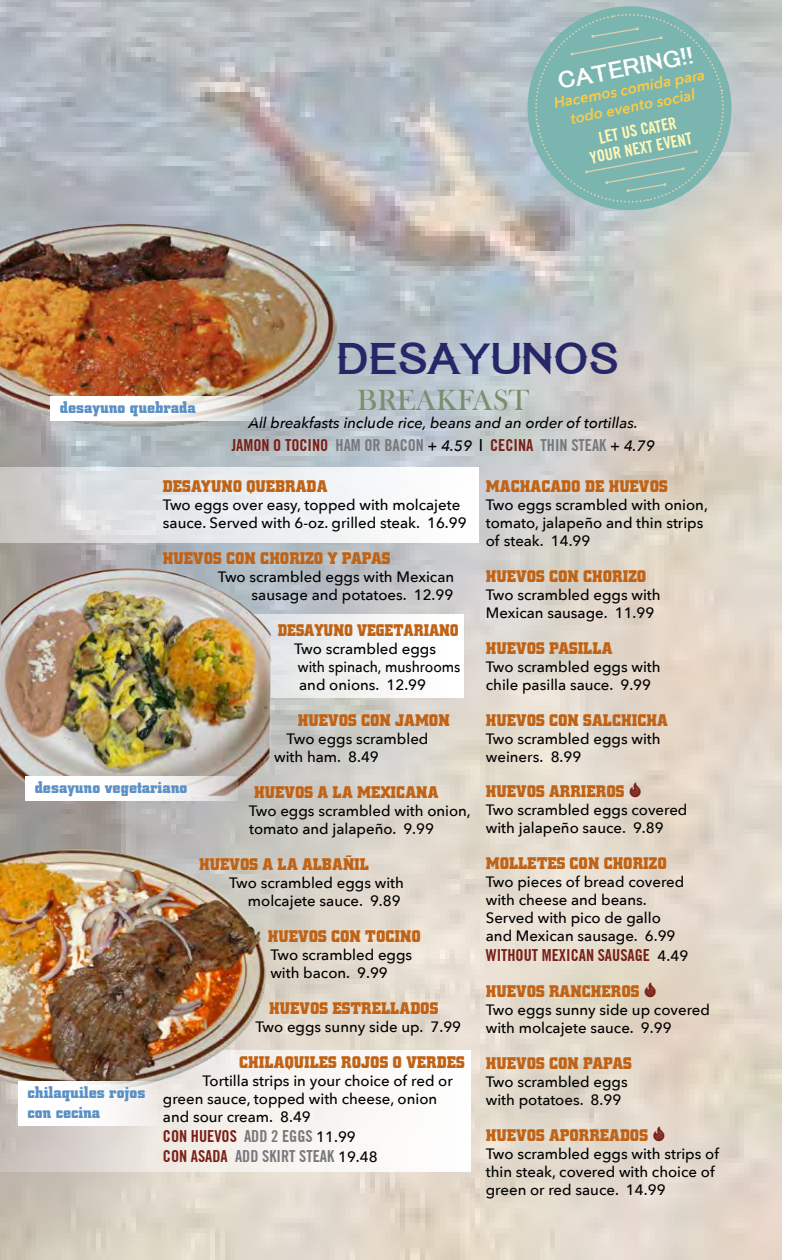
<style>
.page{position:relative;width:810px;height:1260px;background:#fff}
.page>*{position:absolute;margin:0;border:0;box-sizing:border-box;transform-origin:0 0}
.t1{font:37.5px "Tequila Sunrise";letter-spacing:.05em;color:#252769}
.t2{font:30px "Bask Old Face";color:#7a8f6d}
.t3{font:20px "Tequila Sunrise";color:#fff}
.t4{font:700 17.5px "City D";color:#c06316}
.t5{font:700 17.5px/20px "City D";color:#5a90c6}
.t6{font:700 17.5px "City D";color:#c06316;scale:.95 1}
.t7{font:700 condensed 16.25px/20px "Commerce Black Condensed S Si";color:#77787b}
.t8{font:700 condensed 16.25px "Commerce Black Condensed S Si";color:#791e16}
.t9{font:700 condensed 16.25px/18px "Commerce Black Condensed S Si";color:#fff9b8;text-align:center}
.t10{font:500 15px/18px "Avenir Next";color:#000}
.t11{font:italic 500 15px "Avenir Next";color:#000}
.t12{font:italic 600 15px/18px "Avenir Next";color:#ffcc41;text-align:center}
.s1{color:#791e16}
.s2{font-family:"Avenir Next";font-weight:500;font-style:italic;font-stretch:normal;font-size:15px;color:#000}
.s3{color:#000}
.s4{font-family:"Avenir Next";font-weight:500;font-stretch:normal;font-size:15px;color:#000}
.s5{font-family:"Veneer Extras";font-weight:400;font-size:20px;color:#791e16}
</style>
<div class="page">
<img style="left:0;top:0;width:781px;height:1260px">
<svg style="left:0;top:467px;width:478px;height:75px"></svg>
<svg style="left:278px;top:615px;width:186px;height:83px;fill:#f4f4f3"></svg>
<div style="left:0;top:1050px;width:471px;height:122px;background:linear-gradient(to right,#d2cac4,#fff)"></div>
<svg style="left:519px;top:0;width:221px;height:219px;background:#bcc3c5"></svg>
<svg style="left:529px;top:8px;width:201px;height:201px;background:#89b8b4"></svg>
<img style="left:0;top:209px;width:336px;height:267px">
<img style="left:0;top:846px;width:282px;height:266px">
<div style="left:18px;top:1081px;width:140px;height:45px;background:linear-gradient(to right,#fff,#f1efec)"></div>
<svg style="left:50px;top:396px;width:213px;height:25px"></svg>
<img style="left:0;top:551px;width:278px;height:251px">
<svg style="left:25px;top:776px;width:213px;height:25px"></svg>
<h3 class="t3" style="left:556px;top:70px;width:139px;rotate:-11deg">CATERING!!</h3>
<p class="t12" style="left:552px;top:94px;width:155px;rotate:-11deg">Hacemos comida para todo evento social</p>
<p class="t9" style="left:585px;top:131px;width:105px;rotate:-11deg">LET US CATER<br>YOUR NEXT EVENT</p>
<p class="t5" style="left:60px;top:398px;width:138px">desayuno quebrada</p>
<h1 class="t1" style="left:338px;top:337px;width:282px">DESAYUNOS</h1>
<h2 class="t2" style="left:357px;top:384px;width:174px">BREAKFAST</h2>
<p class="t11" style="left:249px;top:410px;width:391px">All breakfasts include rice, beans and an order of tortillas.</p>
<p class="t7" style="left:232px;top:435px;width:424px"><span class="s1">JAMON O TOCINO</span> HAM OR BACON <span class="s2">+ 4.59</span> <span class="s3">|</span> <span class="s1">CECINA</span> THIN STEAK <span class="s2">+ 4.79</span></p>
<p class="t4" style="left:163px;top:476px;width:166px">DESAYUNO QUEBRADA</p>
<p class="t10" style="left:163px;top:495px;width:305px">Two eggs over easy, topped with molcajete sauce. Served with 6-oz. grilled steak. 16.99</p>
<p class="t4" style="left:163px;top:548px;width:229px">HUEVOS CON CHORIZO Y PAPAS</p>
<p class="t10" style="left:218px;top:567px;width:238px;text-align:right">Two scrambled eggs with Mexican sausage and potatoes. 12.99</p>
<p class="t6" style="left:278px;top:620px;width:192px">DESAYUNO VEGETARIANO</p>
<p class="t10" style="left:294px;top:639px;width:168px">Two scrambled eggs with spinach, mushrooms and onions. 12.99</p>
<p class="t4" style="left:298px;top:710px;width:153px">HUEVOS CON JAMON</p>
<p class="t10" style="left:274px;top:729px;width:156px;text-indent:12px">Two eggs scrambled with ham. 8.49</p>
<p class="t4" style="left:254px;top:782px;width:186px">HUEVOS A LA MEXICANA</p>
<p class="t10" style="left:249px;top:801px;width:224px">Two eggs scrambled with onion, tomato and jalapeño. 9.99</p>
<p class="t4" style="left:199px;top:854px;width:171px">HUEVOS A LA ALBAÑIL</p>
<p class="t10" style="left:229px;top:873px;width:176px;text-align:right">Two scrambled eggs with molcajete sauce. 9.89</p>
<p class="t4" style="left:268px;top:926px;width:155px">HUEVOS CON TOCINO</p>
<p class="t10" style="left:270px;top:945px;width:143px">Two scrambled eggs with bacon. 9.99</p>
<p class="t4" style="left:269px;top:998px;width:171px">HUEVOS ESTRELLADOS</p>
<p class="t10" style="left:255px;top:1017px;width:207px">Two eggs sunny side up. 7.99</p>
<p class="t4" style="left:239px;top:1052px;width:227px">CHILAQUILES ROJOS O VERDES</p>
<p class="t10" style="left:163px;top:1071px;width:291px;text-indent:40px">Tortilla strips in your choice of red or green sauce, topped with cheese, onion and sour cream. 8.49</p>
<p class="t7" style="left:163px;top:1126px;width:216px"><span class="s1">CON HUEVOS</span> ADD 2 EGGS <span class="s4">11.99<br></span><span class="s1">CON ASADA</span> ADD SKIRT STEAK <span class="s4">19.48</span></p>
<p class="t5" style="left:35px;top:778px;width:154px">desayuno vegetariano</p>
<p class="t5" style="left:28px;top:1083px;width:119px">chilaquiles rojos con cecina</p>
<p class="t4" style="left:486px;top:476px;width:183px">MACHACADO DE HUEVOS</p>
<p class="t10" style="left:486px;top:495px;width:224px">Two eggs scrambled with onion, tomato, jalapeño and thin strips of steak. 14.99</p>
<p class="t4" style="left:486px;top:566px;width:162px">HUEVOS CON CHORIZO</p>
<p class="t10" style="left:486px;top:585px;width:176px">Two scrambled eggs with<br>Mexican sausage. 11.99</p>
<p class="t4" style="left:486px;top:638px;width:128px">HUEVOS PASILLA</p>
<p class="t10" style="left:486px;top:657px;width:176px">Two scrambled eggs with chile pasilla sauce. 9.99</p>
<p class="t4" style="left:486px;top:710px;width:184px">HUEVOS CON SALCHICHA</p>
<p class="t10" style="left:486px;top:729px;width:176px">Two scrambled eggs with weiners. 8.99</p>
<p class="t4" style="left:486px;top:782px;width:157px">HUEVOS ARRIEROS <span class="s5">h</span></p>
<p class="t10" style="left:486px;top:801px;width:203px">Two scrambled eggs covered with jalapeño sauce. 9.89</p>
<p class="t4" style="left:486px;top:854px;width:183px">MOLLETES CON CHORIZO</p>
<p class="t10" style="left:486px;top:873px;width:200px">Two pieces of bread covered with cheese and beans.<br>Served with pico de gallo and Mexican sausage. 6.99</p>
<p class="t8" style="left:486px;top:945px;width:204px">WITHOUT MEXICAN SAUSAGE <span class="s4">4.49</span></p>
<p class="t4" style="left:486px;top:982px;width:173px">HUEVOS RANCHEROS <span class="s5">h</span></p>
<p class="t10" style="left:486px;top:1001px;width:226px">Two eggs sunny side up covered with molcajete sauce. 9.99</p>
<p class="t4" style="left:486px;top:1054px;width:147px">HUEVOS CON PAPAS</p>
<p class="t10" style="left:486px;top:1073px;width:143px">Two scrambled eggs with potatoes. 8.99</p>
<p class="t4" style="left:486px;top:1126px;width:181px">HUEVOS APORREADOS <span class="s5">h</span></p>
<p class="t10" style="left:486px;top:1145px;width:235px">Two scrambled eggs with strips of thin steak, covered with choice of green or red sauce. 14.99</p>
</div>
